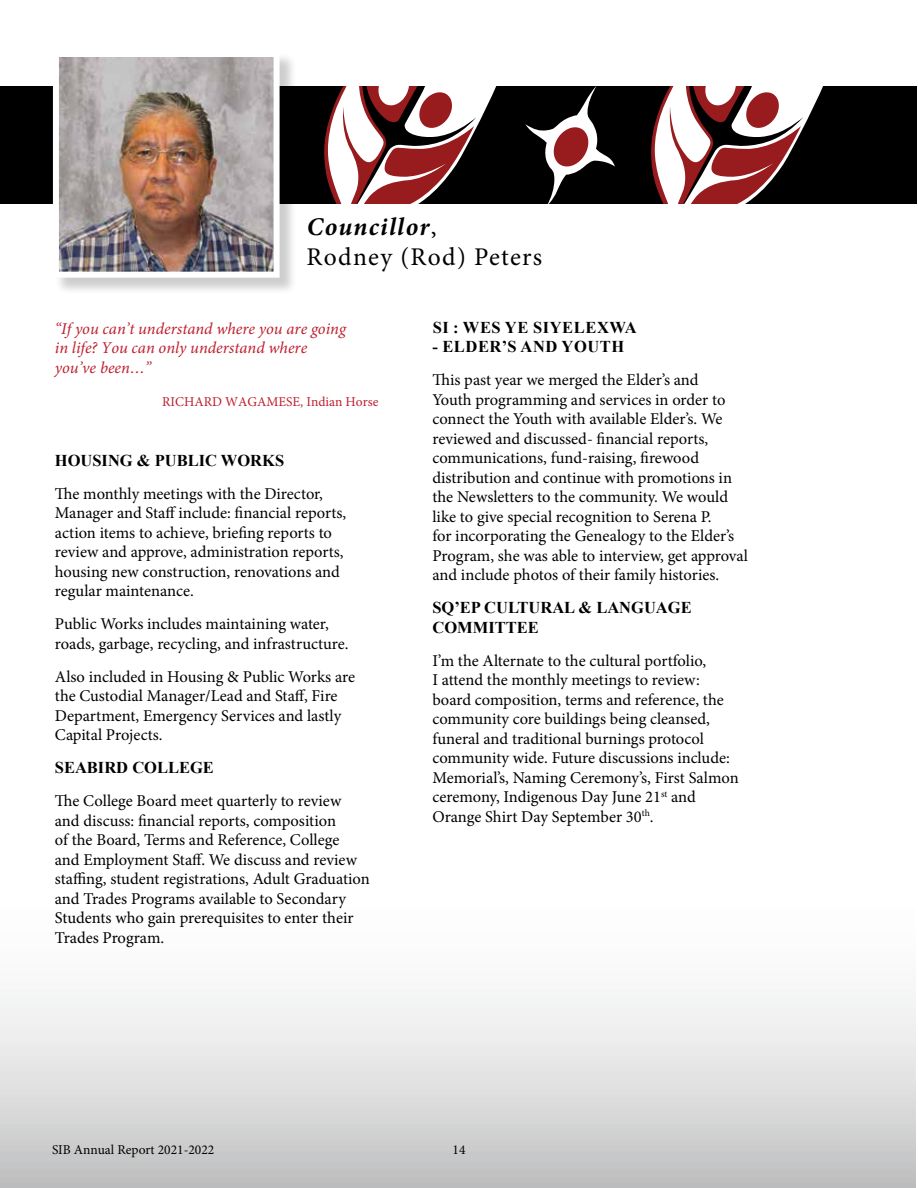
<style>
.page{position:relative;width:918px;height:1188px;background:#fff}
.page>*{position:absolute;margin:0;border:0;box-sizing:border-box;transform-origin:0 0}
.t1{font:25.5px/30.6px "Minion Pro";letter-spacing:.05em;color:#000}
.t2{font:16.5px/19.5px "Minion Pro";color:#000}
.t3{font:italic 16.5px/19.5px "Minion Pro";color:#be1e2d}
.t4{font:700 16.5px/19.5px "Times New Roman";color:#000}
.t5{font:700 16.5px "Times New Roman";letter-spacing:.035em;color:#000}
.t6{font:13.5px "Minion Pro";color:#be1e2d}
.t7{font:13.5px "Minion Pro";color:#000}
.s1{font-weight:700;font-style:italic}
</style>
<div class="page">
<div style="left:0;top:879px;width:916px;height:309px;background:linear-gradient(to bottom,#fff,#c6c7c8)"></div>
<div style="left:0;top:86px;width:916px;height:118px;background:#000"></div>
<svg style="left:525px;top:86px;width:90px;height:118px"></svg>
<svg style="left:651px;top:86px;width:172px;height:118px"></svg>
<svg style="left:324px;top:86px;width:173px;height:118px"></svg>
<div style="left:54px;top:52px;width:243px;height:243px;background:#000;opacity:.2"></div>
<img style="left:60px;top:58px;width:213px;height:213px">
<div style="left:53px;top:51px;width:227px;height:227px;border:6px solid #fff"></div>
<h1 class="t1" style="left:307px;top:212px;width:237px"><span class="s1">Councillor</span>,<br>Rodney (Rod) Peters</h1>
<p class="t3" style="left:55px;top:319px;width:293px">“If you can’t understand where you are going in life? You can only understand where you’ve been…”</p>
<p class="t6" style="left:162px;top:392px;width:218px">RICHARD WAGAMESE, Indian Horse</p>
<p class="t4" style="left:55px;top:450px;width:231px">HOUSING &amp; PUBLIC WORKS</p>
<p class="t2" style="left:55px;top:484px;width:293px">The monthly meetings with the Director, Manager and Staff include: financial reports, action items to achieve, briefing reports to review and approve, administration reports, housing new construction, renovations and regular maintenance.</p>
<p class="t2" style="left:55px;top:614px;width:293px">Public Works includes maintaining water, roads, garbage, recycling, and infrastructure.</p>
<p class="t2" style="left:55px;top:667px;width:302px">Also included in Housing &amp; Public Works are the Custodial Manager/Lead and Staff, Fire Department, Emergency Services and lastly Capital Projects.</p>
<p class="t4" style="left:55px;top:757px;width:161px">SEABIRD COLLEGE</p>
<p class="t2" style="left:55px;top:791px;width:316px">The College Board meet quarterly to review and discuss: financial reports, composition<br>of the Board, Terms and Reference, College<br>and Employment Staff. We discuss and review staffing, student registrations, Adult Graduation and Trades Programs available to Secondary Students who gain prerequisites to enter their Trades Program.</p>
<p class="t5" style="left:433px;top:316px;width:205px">SI : WES YE SIYELEXWA</p>
<p class="t5" style="left:432px;top:335px;width:193px">- ELDER’S AND YOUTH</p>
<p class="t2" style="left:432px;top:371px;width:317px">This past year we merged the Elder’s and<br>Youth programming and services in order to connect the Youth with available Elder’s. We reviewed and discussed- financial reports, communications, fund-raising, firewood distribution and continue with promotions in the Newsletters to the community. We would like to give special recognition to Serena P.<br>for incorporating the Genealogy to the Elder’s Program, she was able to interview, get approval and include photos of their family histories.</p>
<p class="t4" style="left:432px;top:598px;width:261px">SQ’EP CULTURAL &amp; LANGUAGE<br>COMMITTEE</p>
<p class="t2" style="left:432px;top:651px;width:308px">I’m the Alternate to the cultural portfolio,<br>I attend the monthly meetings to review: board composition, terms and reference, the community core buildings being cleansed, funeral and traditional burnings protocol community wide. Future discussions include:<br>Memorial’s, Naming Ceremony’s, First Salmon ceremony, Indigenous Day June 21<sup>st</sup> and Orange Shirt Day September 30<sup>th</sup>.</p>
<p class="t7" style="left:52px;top:1141px;width:164px">SIB Annual Report 2021-2022</p>
<p class="t7" style="left:453px;top:1141px;width:14px">14</p>
</div>
